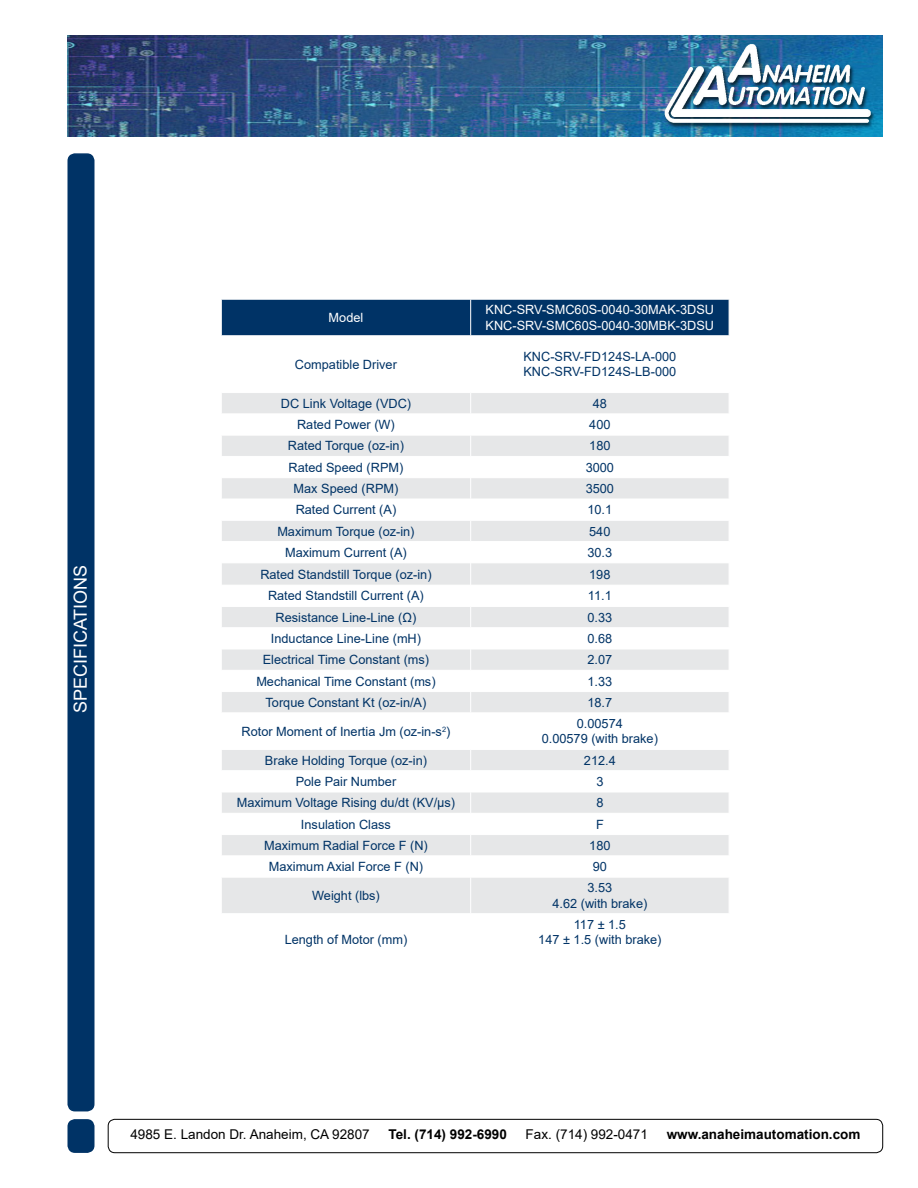
<style>
.page{position:relative;width:918px;height:1188px;background:#fff}
.page>*{position:absolute;margin:0;border:0;box-sizing:border-box;transform-origin:0 0}
.t1{font:18px "Arial";color:#fff}
.t2{font:13.5px "Arial";color:#000}
.t3{font:700 13.5px "Arial";color:#000}
.t4{font:12.75px/15.3px "Arial";color:#036;text-align:center}
.t5{font:12.75px/15.3px "Arial";color:#fff}
</style>
<div class="page">
<img style="left:68px;top:35px;width:815px;height:101px">
<div style="left:68px;top:154px;width:26px;height:957px;background:#036;border-radius:7px"></div>
<div style="left:68px;top:153px;width:26px;height:958px;border:2px solid #036;border-radius:7px"></div>
<div style="left:68px;top:1120px;width:26px;height:32px;background:#036;border-radius:7px"></div>
<div style="left:68px;top:1119px;width:26px;height:34px;border:2px solid #036;border-radius:7px"></div>
<div style="left:108px;top:1119px;width:775px;height:34px;border:1px solid #000;border-radius:7px"></div>
<div style="left:222px;top:300px;width:507px;height:36px;background:#036"></div>
<svg style="left:222px;top:750px;width:507px;height:163px;fill:#e6e7e8"></svg>
<hr style="left:470px;top:299px;width:1px;height:37px;background:#fff">
<svg style="left:222px;top:393px;width:507px;height:319px"></svg>
<hr style="left:221px;top:770px;width:250px;height:1px;background:#fff">
<hr style="left:471px;top:770px;width:258px;height:1px;background:#fff">
<hr style="left:221px;top:792px;width:250px;height:1px;background:#fff">
<hr style="left:471px;top:792px;width:258px;height:1px;background:#fff">
<hr style="left:221px;top:813px;width:250px;height:1px;background:#fff">
<hr style="left:471px;top:813px;width:258px;height:1px;background:#fff">
<hr style="left:221px;top:834px;width:250px;height:1px;background:#fff">
<hr style="left:471px;top:834px;width:258px;height:1px;background:#fff">
<hr style="left:221px;top:856px;width:250px;height:1px;background:#fff">
<hr style="left:471px;top:856px;width:258px;height:1px;background:#fff">
<svg style="left:470px;top:750px;width:1px;height:127px"></svg>
<hr style="left:221px;top:877px;width:250px;height:1px;background:#fff">
<hr style="left:471px;top:877px;width:258px;height:1px;background:#fff">
<hr style="left:470px;top:877px;width:1px;height:37px;background:#fff">
<h1 class="t1" style="left:68px;top:713px;width:150px;rotate:-90deg">SPECIFICATIONS</h1>
<p class="t5" style="left:329px;top:310px;width:36px">Model</p>
<p class="t5" style="left:486px;top:302px;width:230px">KNC-SRV-SMC60S-0040-30MAK-3DSU<br>KNC-SRV-SMC60S-0040-30MBK-3DSU</p>
<p class="t4" style="left:295px;top:357px;width:104px">Compatible Driver</p>
<p class="t4" style="left:523px;top:349px;width:154px;text-align:left">KNC-SRV-FD124S-LA-000<br>KNC-SRV-FD124S-LB-000</p>
<p class="t4" style="left:281px;top:396px;width:132px">DC Link Voltage (VDC)</p>
<p class="t4" style="left:593px;top:396px;width:16px">48</p>
<p class="t4" style="left:297px;top:417px;width:99px">Rated Power (W)</p>
<p class="t4" style="left:589px;top:417px;width:23px">400</p>
<p class="t4" style="left:288px;top:438px;width:117px">Rated Torque (oz-in)</p>
<p class="t4" style="left:589px;top:438px;width:23px">180</p>
<p class="t4" style="left:289px;top:459px;width:116px">Rated Speed (RPM)</p>
<p class="t4" style="left:586px;top:459px;width:30px">3000</p>
<p class="t4" style="left:294px;top:481px;width:106px">Max Speed (RPM)</p>
<p class="t4" style="left:586px;top:481px;width:30px">3500</p>
<p class="t4" style="left:296px;top:502px;width:102px">Rated Current (A)</p>
<p class="t4" style="left:587px;top:502px;width:26px">10.1</p>
<p class="t4" style="left:277px;top:523px;width:139px">Maximum Torque (oz-in)</p>
<p class="t4" style="left:589px;top:523px;width:23px">540</p>
<p class="t4" style="left:285px;top:545px;width:123px">Maximum Current (A)</p>
<p class="t4" style="left:587px;top:545px;width:26px">30.3</p>
<p class="t4" style="left:260px;top:566px;width:173px">Rated Standstill Torque (oz-in)</p>
<p class="t4" style="left:589px;top:566px;width:23px">198</p>
<p class="t4" style="left:268px;top:588px;width:157px">Rated Standstill Current (A)</p>
<p class="t4" style="left:588px;top:588px;width:25px">11.1</p>
<p class="t4" style="left:276px;top:609px;width:142px">Resistance Line-Line (Ω)</p>
<p class="t4" style="left:587px;top:609px;width:26px">0.33</p>
<p class="t4" style="left:271px;top:631px;width:152px">Inductance Line-Line (mH)</p>
<p class="t4" style="left:587px;top:631px;width:26px">0.68</p>
<p class="t4" style="left:263px;top:652px;width:168px">Electrical Time Constant (ms)</p>
<p class="t4" style="left:587px;top:652px;width:26px">2.07</p>
<p class="t4" style="left:256px;top:673px;width:181px">Mechanical Time Constant (ms)</p>
<p class="t4" style="left:587px;top:673px;width:26px">1.33</p>
<p class="t4" style="left:266px;top:695px;width:162px">Torque Constant Kt (oz-in/A)</p>
<p class="t4" style="left:587px;top:695px;width:26px">18.7</p>
<p class="t4" style="left:242px;top:724px;width:210px">Rotor Moment of Inertia Jm (oz-in-s<sup>2</sup>)</p>
<p class="t4" style="left:542px;top:716px;width:118px">0.00574<br>0.00579 (with brake)</p>
<p class="t4" style="left:265px;top:753px;width:164px">Brake Holding Torque (oz-in)</p>
<p class="t4" style="left:584px;top:753px;width:33px">212.4</p>
<p class="t4" style="left:296px;top:774px;width:102px">Pole Pair Number</p>
<p class="t4" style="left:596px;top:774px;width:9px">3</p>
<p class="t4" style="left:237px;top:795px;width:220px">Maximum Voltage Rising du/dt (KV/µs)</p>
<p class="t4" style="left:596px;top:795px;width:9px">8</p>
<p class="t4" style="left:301px;top:816px;width:91px">Insulation Class</p>
<p class="t4" style="left:596px;top:816px;width:9px">F</p>
<p class="t4" style="left:264px;top:838px;width:165px">Maximum Radial Force F (N)</p>
<p class="t4" style="left:589px;top:838px;width:23px">180</p>
<p class="t4" style="left:269px;top:859px;width:156px">Maximum Axial Force F (N)</p>
<p class="t4" style="left:593px;top:859px;width:16px">90</p>
<p class="t4" style="left:312px;top:888px;width:69px">Weight (lbs)</p>
<p class="t4" style="left:552px;top:880px;width:96px">3.53<br>4.62 (with brake)</p>
<p class="t4" style="left:285px;top:932px;width:124px">Length of Motor (mm)</p>
<p class="t4" style="left:538px;top:917px;width:125px">117 ± 1.5<br>147 ± 1.5 (with brake)</p>
<p class="t2" style="left:130px;top:1125px;width:241px">4985 E. Landon Dr. Anaheim, CA 92807</p>
<p class="t3" style="left:389px;top:1124px;width:120px">Tel. (714) 992-6990</p>
<p class="t2" style="left:526px;top:1125px;width:124px">Fax. (714) 992-0471</p>
<p class="t3" style="left:667px;top:1124px;width:195px">www.anaheimautomation.com</p>
</div>
